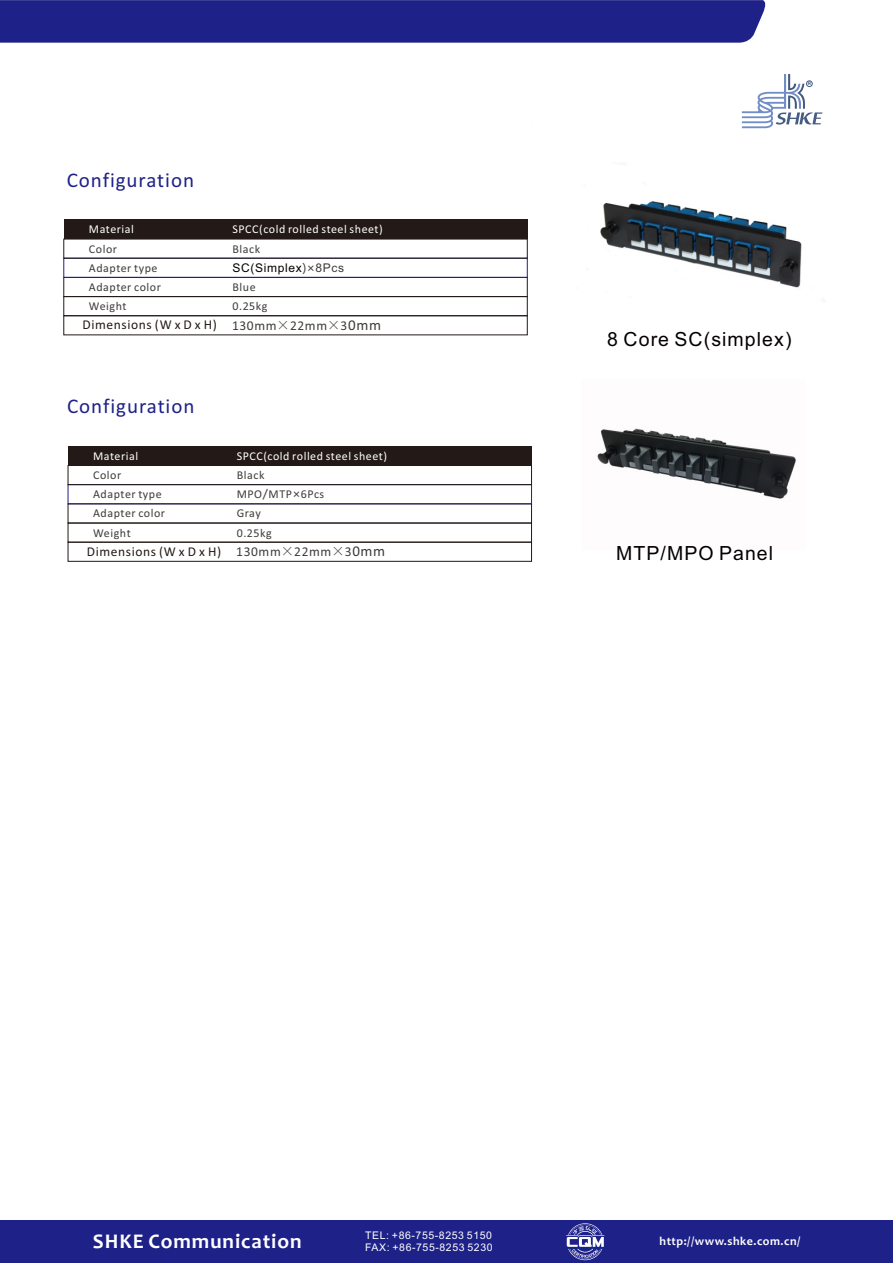
<style>
.page{position:relative;width:893px;height:1263px;background:#fff}
.page>*{position:absolute;margin:0;border:0;box-sizing:border-box;transform-origin:0 0}
.t1{font:21px "Calibri";letter-spacing:.045em;color:#1e2188}
.t2{font:700 21px "Candara";letter-spacing:.045em;color:#fff}
.t3{font:19.5px "Arial";letter-spacing:.055em;color:#060101}
.t4{font:13.5px "Calibri";letter-spacing:.045em;color:#231916}
.t5{font:12px "Calibri";letter-spacing:.045em;color:#3f3b3a}
.t6{font:12px "Calibri";letter-spacing:.045em;color:#fff}
.t7{font:700 12px "Candara";letter-spacing:.045em;color:#fff}
.t8{font:12px "Arial";letter-spacing:.055em;color:#060101}
.t9{font:10.5px/11.7px "Arial";letter-spacing:.055em;color:#fff}
.t10{font:700 4.65px "Arial";color:#435a7e}
.s1{font-family:"Microsoft Ya Hei";color:#3f3b3a}
.s2{color:#3f3b3a}
.s3{font-family:"Sim Sun";color:#3f3b3a}
.s4{font-size:15px;color:#3f3b3a}
.s5{font-family:"Microsoft Ya Hei"}
</style>
<div class="page">
<img style="left:600px;top:122px;width:202px;height:166px">
<div style="left:0;top:1220px;width:893px;height:43px;background:#1e2188"></div>
<svg style="left:566px;top:1223px;width:38px;height:37px"></svg>
<img style="left:597px;top:428px;width:199px;height:71px">
<div style="left:64px;top:296px;width:463px;height:20px;border:1px solid #231916"></div>
<div style="left:64px;top:277px;width:463px;height:20px;border:1px solid #231916"></div>
<div style="left:64px;top:220px;width:463px;height:19px;background:#231916"></div>
<div style="left:68px;top:523px;width:464px;height:19px;border:1px solid #231916"></div>
<div style="left:68px;top:484px;width:464px;height:20px;border:1px solid #1e2188"></div>
<div style="left:68px;top:465px;width:464px;height:20px;border:1px solid #231916"></div>
<div style="left:68px;top:446px;width:463px;height:19px;background:#231916"></div>
<div style="left:68px;top:542px;width:464px;height:19px;border:1px solid #231916"></div>
<svg style="left:742px;top:74px;width:80px;height:54px"></svg>
<div style="left:0;top:0;width:766px;height:43px;background:#1e2188"></div>
<h1 class="t1" style="left:67px;top:171px;width:129px">Configuration</h1>
<p class="t6" style="left:89px;top:224px;width:46px">Material</p>
<p class="t6" style="left:232px;top:224px;width:152px">SPCC(cold rolled steel sheet)</p>
<p class="t5" style="left:89px;top:244px;width:30px">Color</p>
<p class="t5" style="left:232px;top:244px;width:29px">Black</p>
<p class="t5" style="left:89px;top:263px;width:70px">Adapter type</p>
<p class="t8" style="left:232px;top:263px;width:113px">SC(Simplex<span class="s1">)×</span><span class="s2">8Pcs</span></p>
<p class="t5" style="left:89px;top:282px;width:74px">Adapter color</p>
<p class="t5" style="left:232px;top:282px;width:25px">Blue</p>
<p class="t5" style="left:89px;top:301px;width:39px">Weight</p>
<p class="t5" style="left:232px;top:301px;width:37px">0.25kg</p>
<p class="t4" style="left:83px;top:319px;width:300px">Dimensions (W x D x H) <span class="s2">130mm</span><span class="s3">×</span><span class="s2">22mm</span><span class="s3">×</span><span class="s2">3</span><span class="s4">0mm</span></p>
<h1 class="t1" style="left:67px;top:397px;width:129px">Configuration</h1>
<p class="t6" style="left:93px;top:451px;width:46px">Material</p>
<p class="t6" style="left:237px;top:451px;width:152px">SPCC(cold rolled steel sheet)</p>
<p class="t5" style="left:93px;top:470px;width:30px">Color</p>
<p class="t5" style="left:237px;top:470px;width:29px">Black</p>
<p class="t5" style="left:93px;top:489px;width:70px">Adapter type</p>
<p class="t5" style="left:237px;top:489px;width:89px">MPO<span class="s5">/</span>MTP<span class="s5">×</span>6Pcs</p>
<p class="t5" style="left:93px;top:508px;width:73px">Adapter color</p>
<p class="t5" style="left:237px;top:508px;width:26px">Gray</p>
<p class="t5" style="left:93px;top:527px;width:39px">Weight</p>
<p class="t5" style="left:237px;top:527px;width:37px">0.25kg</p>
<p class="t4" style="left:87px;top:545px;width:300px">Dimensions (W x D x H) <span class="s2">130mm</span><span class="s3">×</span><span class="s2">22mm</span><span class="s3">×</span><span class="s2">3</span><span class="s4">0mm</span></p>
<p class="t10" style="left:808px;top:82px;width:5px">R</p>
<h2 class="t3" style="left:607px;top:332px;width:186px">8 Core SC(simplex)</h2>
<h2 class="t3" style="left:616px;top:545px;width:159px">MTP/MPO Panel</h2>
<h1 class="t2" style="left:93px;top:1233px;width:210px">SHKE Communication</h1>
<p class="t9" style="left:365px;top:1231px;width:129px">TEL: +86-755-8253 5150<br>FAX: +86-755-8253 5230</p>
<p class="t7" style="left:660px;top:1236px;width:142px">http://www.shke.com.cn/</p>
</div>
